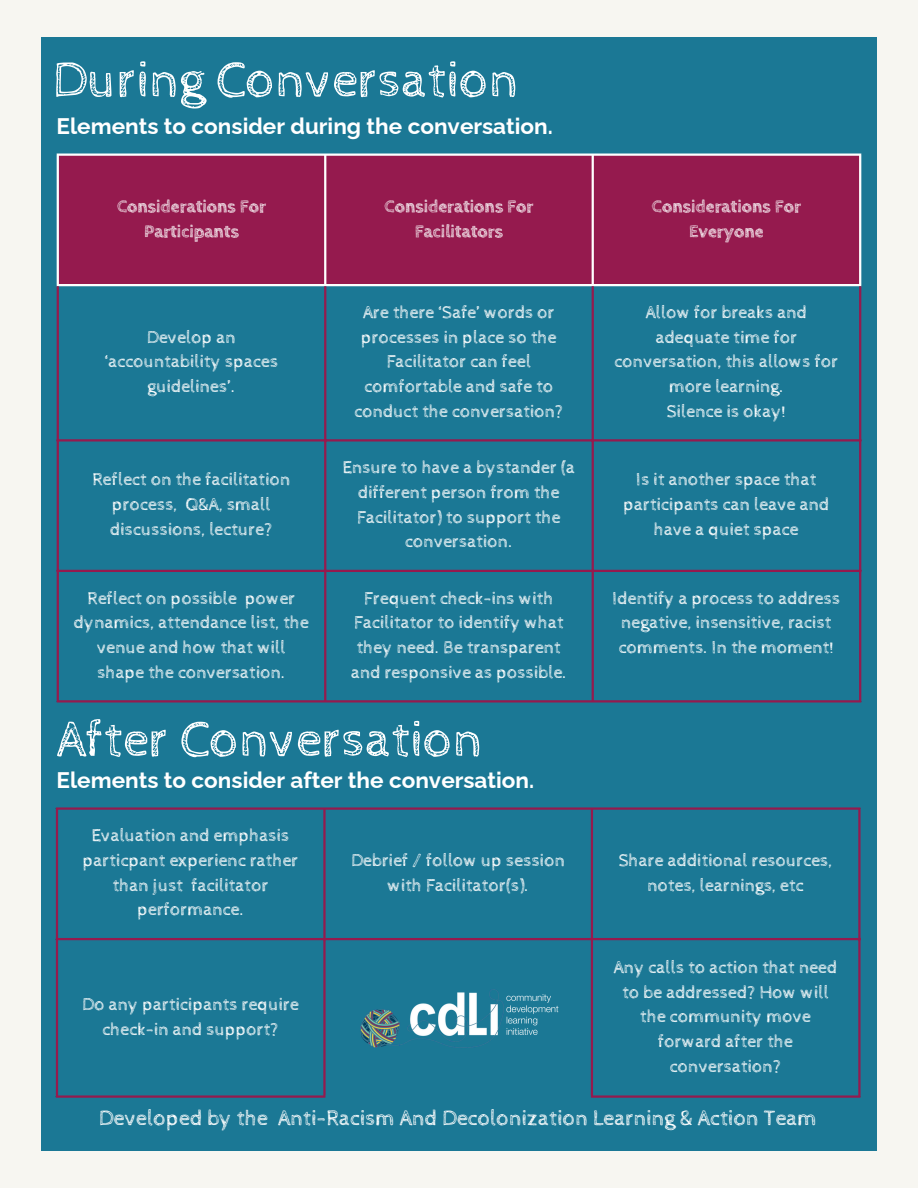
<style>
.page{position:relative;width:918px;height:1188px;background:#f7f6f1}
.page>*{position:absolute;margin:0;border:0;box-sizing:border-box;transform-origin:0 0}
.t1{font:51.75px "Cabin Sketch";color:#fff}
.t2{font:700 22.5px "Raleway";color:#fff}
.t3{font:21.9px "Cabin Sketch";color:#fff}
.t4{font:18px/24.8px "Cabin Sketch";color:#fff;text-align:center}
.t5{font:700 18px/24.8px "Cabin Sketch";color:#fff;text-align:center}
.t6{font:700 18px/24.8px "Cabin Sketch";color:#fefefe;text-align:center}
</style>
<div class="page">
<div style="left:41px;top:37px;width:836px;height:1114px;background:#1b7895"></div>
<div style="left:59px;top:156px;width:800px;height:128px;background:#951a4e"></div>
<hr style="left:57px;top:156px;width:2px;height:128px;background:#fff">
<hr style="left:324px;top:156px;width:2px;height:128px;background:#fff">
<hr style="left:592px;top:156px;width:2px;height:128px;background:#fff">
<hr style="left:859px;top:156px;width:2px;height:128px;background:#fff">
<hr style="left:57px;top:154px;width:804px;height:2px;background:#fff">
<hr style="left:57px;top:284px;width:804px;height:2px;background:#fff">
<hr style="left:57px;top:286px;width:2px;height:414px;background:#951a4e">
<hr style="left:324px;top:286px;width:2px;height:414px;background:#951a4e">
<hr style="left:592px;top:286px;width:2px;height:414px;background:#951a4e">
<hr style="left:859px;top:286px;width:2px;height:414px;background:#951a4e">
<hr style="left:57px;top:439px;width:804px;height:3px;background:#951a4e">
<hr style="left:57px;top:570px;width:804px;height:2px;background:#951a4e">
<hr style="left:57px;top:700px;width:804px;height:3px;background:#951a4e">
<hr style="left:56px;top:810px;width:2px;height:285px;background:#951a4e">
<hr style="left:323px;top:810px;width:3px;height:285px;background:#951a4e">
<hr style="left:591px;top:810px;width:2px;height:285px;background:#951a4e">
<hr style="left:858px;top:810px;width:3px;height:285px;background:#951a4e">
<hr style="left:56px;top:807px;width:805px;height:3px;background:#951a4e">
<hr style="left:56px;top:938px;width:805px;height:2px;background:#951a4e">
<hr style="left:56px;top:1095px;width:270px;height:3px;background:#951a4e">
<hr style="left:591px;top:1095px;width:270px;height:3px;background:#951a4e">
<img style="left:360px;top:989px;width:199px;height:59px">
<p class="t1" style="left:53px;top:51px;width:467px">During Conversation</p>
<p class="t2" style="left:57px;top:113px;width:498px">Elements to consider during the conversation.</p>
<h1 class="t6" style="left:117px;top:194px;width:150px">Considerations For<br>Participants</h1>
<h2 class="t5" style="left:385px;top:194px;width:150px">Considerations For<br>Facilitators</h2>
<p class="t5" style="left:652px;top:194px;width:150px">Considerations For</p>
<p class="t5" style="left:689px;top:219px;width:76px">Everyone</p>
<p class="t4" style="left:147px;top:325px;width:90px">Develop an</p>
<p class="t4" style="left:105px;top:350px;width:175px">‘accountability spaces guidelines’.</p>
<p class="t4" style="left:92px;top:468px;width:200px">Reflect on the facilitation process, Q&amp;A, small discussions, lecture?</p>
<p class="t4" style="left:354px;top:300px;width:211px">Are there ‘Safe’ words or processes in place so the<br>Facilitator can feel comfortable and safe to conduct the conversation?</p>
<p class="t4" style="left:615px;top:300px;width:225px">Allow for breaks and adequate time for conversation, this allows for more learning.</p>
<p class="t4" style="left:667px;top:399px;width:121px">Silence is okay!</p>
<p class="t4" style="left:343px;top:455px;width:234px">Ensure to have a bystander (a different person from the<br>Facilitator) to support the conversation.</p>
<p class="t4" style="left:623px;top:468px;width:208px">Is it another space that participants can leave and have a quiet space</p>
<p class="t4" style="left:74px;top:586px;width:237px">Reflect on possible power dynamics, attendance list, the venue and how that will shape the conversation.</p>
<p class="t4" style="left:351px;top:586px;width:217px">Frequent check-ins with<br>Facilitator to identify what they need. Be transparent and responsive as possible.</p>
<p class="t4" style="left:613px;top:586px;width:229px">Identify a process to address negative, insensitive, racist comments. In the moment!</p>
<p class="t1" style="left:57px;top:711px;width:428px">After Conversation</p>
<p class="t2" style="left:57px;top:767px;width:479px">Elements to consider after the conversation.</p>
<p class="t4" style="left:83px;top:824px;width:217px">Evaluation and emphasis particpant experienc rather than just facilitator performance.</p>
<h2 class="t4" style="left:82px;top:992px;width:218px">Do any participants require check-in and support?</h2>
<p class="t4" style="left:351px;top:848px;width:215px">Debrief / follow up session with Facilitator(s).</p>
<h1 class="t4" style="left:619px;top:848px;width:215px">Share additional resources, notes, learnings, etc</h1>
<p class="t4" style="left:614px;top:955px;width:225px">Any calls to action that need to be addressed? How will the community move forward after the conversation?</p>
<p class="t3" style="left:99px;top:1105px;width:719px">Developed by the Anti-Racism And Decolonization Learning &amp; Action Team</p>
</div>
